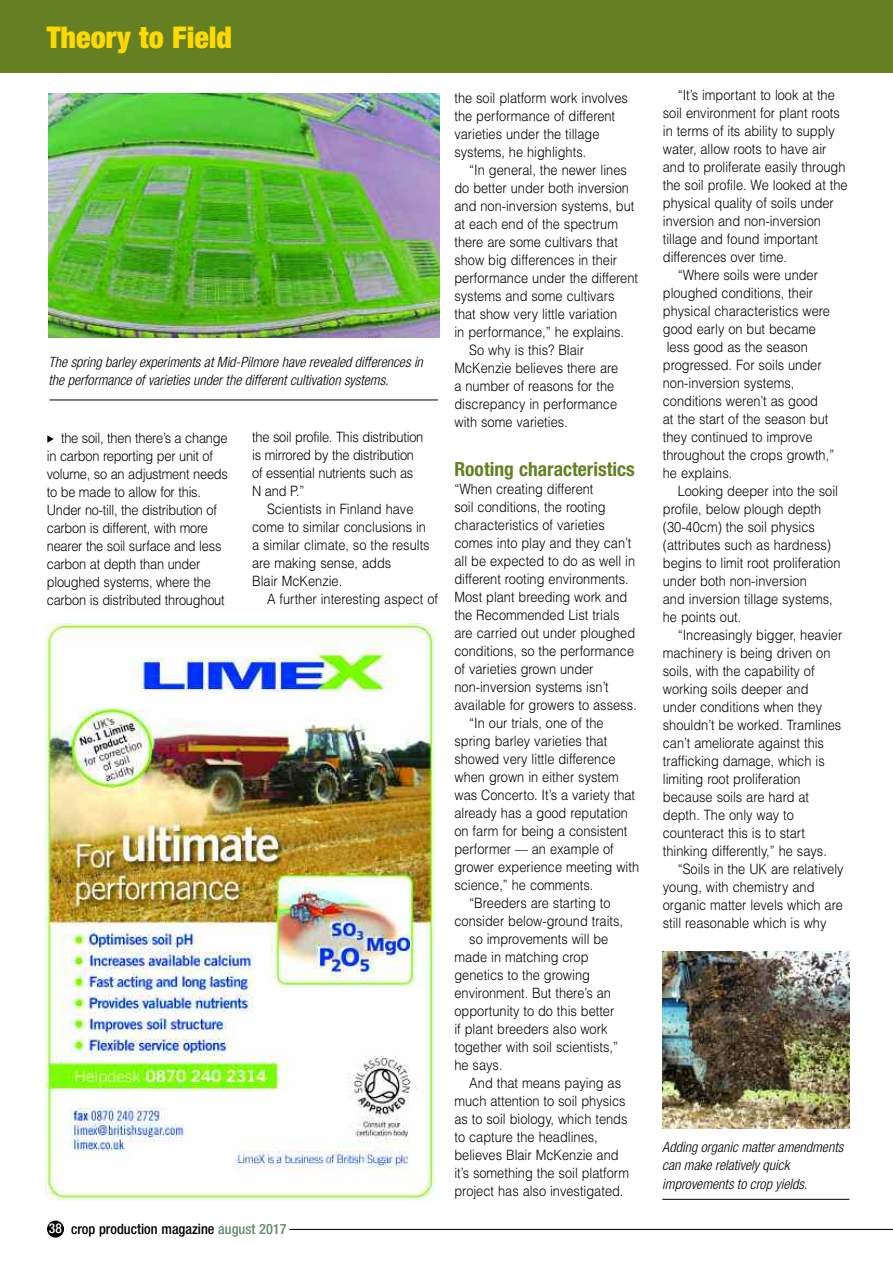
<style>
.page{position:relative;width:893px;height:1263px;background:#fff}
.page>*{position:absolute;margin:0;border:0;box-sizing:border-box;transform-origin:0 0}
.t1{font:900 condensed 30px "Helvetica Neue";color:#ffd902}
.t2{font:700 condensed 19.5px "Helvetica Neue";color:#648022}
.t3{font:300 14.25px/18px "Helvetica";color:#000;scale:.9 1}
.t4{font:italic 300 condensed 14.25px/18px "Helvetica Neue";color:#000}
.t5{font:500 condensed 14.25px "Helvetica Neue";color:#000}
.s1{font-size:13.5px;color:#fff}
.s2{color:#60896c}
</style>
<div class="page">
<div style="left:47px;top:1220px;width:17px;height:17px;background:#000;border-radius:50%"></div>
<hr style="left:289px;top:1229px;width:604px;height:1px;background:#000">
<img style="left:662px;top:951px;width:187px;height:178px">
<hr style="left:662px;top:1199px;width:187px;height:1px;background:#000">
<img style="left:49px;top:93px;width:391px;height:245px">
<hr style="left:49px;top:400px;width:389px;height:1px;background:#000">
<img style="left:45px;top:624px;width:390px;height:576px">
<div style="left:0;top:0;width:893px;height:72px;background:#648022"></div>
<h1 class="t1" style="left:47px;top:27px;width:187px">Theory to Field</h1>
<p class="t4" style="left:49px;top:354px;width:376px">The spring barley experiments at Mid-Pilmore have revealed differences in the performance of varieties under the different cultivation systems.</p>
<p class="t3" style="left:47px;top:429px;width:203px;text-indent:14px">the soil, then there’s a change in carbon reporting per unit of volume, so an adjustment needs to be made to allow for this.<br>Under no-till, the distribution of carbon is different, with more nearer the soil surface and less carbon at depth than under ploughed systems, where the carbon is distributed throughout</p>
<p class="t3" style="left:252px;top:428px;width:192px">the soil profile. This distribution is mirrored by the distribution of essential nutrients such as<br>N and P.”</p>
<p class="t3" style="left:252px;top:500px;width:199px;text-indent:15px">Scientists in Finland have come to similar conclusions in a similar climate, so the results are making sense, adds<br>Blair McKenzie.</p>
<p class="t3" style="left:267px;top:590px;width:192px">A further interesting aspect of</p>
<p class="t5" style="left:49px;top:1224px;width:239px"><span class="s1">38</span> crop production magazine <span class="s2">august 2017</span></p>
<p class="t3" style="left:454px;top:89px;width:194px">the soil platform work involves the performance of different varieties under the tillage systems, he highlights.</p>
<p class="t3" style="left:469px;top:161px;width:177px">“In general, the newer lines</p>
<p class="t3" style="left:454px;top:179px;width:196px">do better under both inversion</p>
<p class="t3" style="left:454px;top:197px;width:201px">and non-inversion systems, but</p>
<p class="t3" style="left:454px;top:215px;width:183px">at each end of the spectrum</p>
<p class="t3" style="left:454px;top:233px;width:183px">there are some cultivars that</p>
<p class="t3" style="left:454px;top:251px;width:182px">show big differences in their</p>
<p class="t3" style="left:454px;top:269px;width:205px">performance under the different</p>
<p class="t3" style="left:454px;top:287px;width:179px">systems and some cultivars</p>
<p class="t3" style="left:454px;top:305px;width:182px">that show very little variation</p>
<p class="t3" style="left:454px;top:323px;width:190px">in performance,” he explains.</p>
<p class="t3" style="left:469px;top:341px;width:129px">So why is this? Blair</p>
<p class="t3" style="left:454px;top:359px;width:184px">McKenzie believes there are</p>
<p class="t3" style="left:454px;top:377px;width:179px">a number of reasons for the</p>
<p class="t3" style="left:454px;top:395px;width:182px">discrepancy in performance</p>
<p class="t3" style="left:454px;top:413px;width:127px">with some varieties.</p>
<h2 class="t2" style="left:454px;top:462px;width:182px">Rooting characteristics</h2>
<p class="t3" style="left:454px;top:480px;width:156px">“When creating different</p>
<p class="t3" style="left:454px;top:498px;width:170px">soil conditions, the rooting</p>
<p class="t3" style="left:454px;top:516px;width:169px">characteristics of varieties</p>
<p class="t3" style="left:454px;top:534px;width:198px">comes into play and they can’t</p>
<p class="t3" style="left:454px;top:552px;width:202px">all be expected to do as well in</p>
<p class="t3" style="left:454px;top:570px;width:195px">different rooting environments.</p>
<p class="t3" style="left:454px;top:588px;width:194px">Most plant breeding work and</p>
<p class="t3" style="left:454px;top:606px;width:185px">the Recommended List trials</p>
<p class="t3" style="left:454px;top:624px;width:202px">are carried out under ploughed</p>
<p class="t3" style="left:454px;top:642px;width:201px">conditions, so the performance</p>
<p class="t3" style="left:454px;top:660px;width:156px">of varieties grown under</p>
<p class="t3" style="left:454px;top:678px;width:173px">non-inversion systems isn’t</p>
<p class="t3" style="left:454px;top:696px;width:204px">available for growers to assess.</p>
<p class="t3" style="left:469px;top:714px;width:151px">“In our trials, one of the</p>
<p class="t3" style="left:454px;top:732px;width:171px">spring barley varieties that</p>
<p class="t3" style="left:454px;top:750px;width:181px">showed very little difference</p>
<p class="t3" style="left:454px;top:768px;width:184px">when grown in either system</p>
<p class="t3" style="left:454px;top:786px;width:202px">was Concerto. It’s a variety that</p>
<p class="t3" style="left:454px;top:804px;width:194px">already has a good reputation</p>
<p class="t3" style="left:454px;top:822px;width:194px">on farm for being a consistent</p>
<p class="t3" style="left:454px;top:840px;width:179px">performer –– an example of</p>
<p class="t3" style="left:454px;top:858px;width:207px">grower experience meeting with</p>
<p class="t3" style="left:454px;top:876px;width:156px">science,” he comments.</p>
<p class="t3" style="left:469px;top:894px;width:158px">“Breeders are starting to</p>
<p class="t3" style="left:454px;top:912px;width:189px">consider below-ground traits,</p>
<p class="t3" style="left:469px;top:930px;width:156px">so improvements will be</p>
<p class="t3" style="left:454px;top:948px;width:150px">made in matching crop</p>
<p class="t3" style="left:454px;top:966px;width:152px">genetics to the growing</p>
<p class="t3" style="left:454px;top:984px;width:175px">environment. But there’s an</p>
<p class="t3" style="left:454px;top:1002px;width:179px">opportunity to do this better</p>
<p class="t3" style="left:454px;top:1020px;width:172px">if plant breeders also work</p>
<p class="t3" style="left:454px;top:1038px;width:183px">together with soil scientists,”</p>
<p class="t3" style="left:454px;top:1056px;width:55px">he says.</p>
<p class="t3" style="left:469px;top:1074px;width:170px">And that means paying as</p>
<p class="t3" style="left:454px;top:1092px;width:192px">much attention to soil physics</p>
<p class="t3" style="left:454px;top:1110px;width:194px">as to soil biology, which tends</p>
<p class="t3" style="left:454px;top:1128px;width:161px">to capture the headlines,</p>
<p class="t3" style="left:454px;top:1146px;width:184px">believes Blair McKenzie and</p>
<p class="t3" style="left:454px;top:1164px;width:196px">it’s something the soil platform</p>
<p class="t3" style="left:454px;top:1182px;width:189px">project has also investigated.</p>
<p class="t3" style="left:678px;top:86px;width:176px">“It’s important to look at the</p>
<p class="t3" style="left:663px;top:104px;width:198px">soil environment for plant roots</p>
<p class="t3" style="left:663px;top:122px;width:193px">in terms of its ability to supply</p>
<p class="t3" style="left:663px;top:140px;width:183px">water, allow roots to have air</p>
<p class="t3" style="left:663px;top:158px;width:205px">and to proliferate easily through</p>
<p class="t3" style="left:663px;top:176px;width:207px">the soil profile. We looked at the</p>
<p class="t3" style="left:663px;top:194px;width:192px">physical quality of soils under</p>
<p class="t3" style="left:663px;top:212px;width:177px">inversion and non-inversion</p>
<p class="t3" style="left:663px;top:230px;width:174px">tillage and found important</p>
<p class="t3" style="left:663px;top:248px;width:140px">differences over time.</p>
<p class="t3" style="left:678px;top:266px;width:157px">“Where soils were under</p>
<p class="t3" style="left:663px;top:284px;width:169px">ploughed conditions, their</p>
<p class="t3" style="left:663px;top:302px;width:187px">physical characteristics were</p>
<p class="t3" style="left:663px;top:320px;width:172px">good early on but became</p>
<p class="t3" style="left:667px;top:338px;width:158px">less good as the season</p>
<p class="t3" style="left:663px;top:356px;width:178px">progressed. For soils under</p>
<p class="t3" style="left:663px;top:374px;width:148px">non-inversion systems,</p>
<p class="t3" style="left:663px;top:392px;width:174px">conditions weren’t as good</p>
<p class="t3" style="left:663px;top:410px;width:186px">at the start of the season but</p>
<p class="t3" style="left:663px;top:428px;width:168px">they continued to improve</p>
<p class="t3" style="left:663px;top:446px;width:192px">throughout the crops growth,”</p>
<p class="t3" style="left:663px;top:464px;width:79px">he explains.</p>
<p class="t3" style="left:678px;top:482px;width:180px">Looking deeper into the soil</p>
<p class="t3" style="left:663px;top:500px;width:177px">profile, below plough depth</p>
<p class="t3" style="left:663px;top:518px;width:171px">(30-40cm) the soil physics</p>
<p class="t3" style="left:663px;top:536px;width:188px">(attributes such as hardness)</p>
<p class="t3" style="left:663px;top:554px;width:199px">begins to limit root proliferation</p>
<p class="t3" style="left:663px;top:572px;width:161px">under both non-inversion</p>
<p class="t3" style="left:663px;top:590px;width:190px">and inversion tillage systems,</p>
<p class="t3" style="left:663px;top:608px;width:89px">he points out.</p>
<p class="t3" style="left:678px;top:626px;width:184px">“Increasingly bigger, heavier</p>
<p class="t3" style="left:663px;top:644px;width:188px">machinery is being driven on</p>
<p class="t3" style="left:663px;top:662px;width:170px">soils, with the capability of</p>
<p class="t3" style="left:663px;top:680px;width:163px">working soils deeper and</p>
<p class="t3" style="left:663px;top:698px;width:179px">under conditions when they</p>
<p class="t3" style="left:663px;top:716px;width:200px">shouldn’t be worked. Tramlines</p>
<p class="t3" style="left:663px;top:734px;width:181px">can’t ameliorate against this</p>
<p class="t3" style="left:663px;top:752px;width:181px">trafficking damage, which is</p>
<p class="t3" style="left:663px;top:770px;width:155px">limiting root proliferation</p>
<p class="t3" style="left:663px;top:788px;width:164px">because soils are hard at</p>
<p class="t3" style="left:663px;top:806px;width:147px">depth. The only way to</p>
<p class="t3" style="left:663px;top:824px;width:159px">counteract this is to start</p>
<p class="t3" style="left:663px;top:842px;width:184px">thinking differently,” he says.</p>
<p class="t3" style="left:678px;top:860px;width:186px">“Soils in the UK are relatively</p>
<p class="t3" style="left:663px;top:878px;width:170px">young, with chemistry and</p>
<p class="t3" style="left:663px;top:896px;width:202px">organic matter levels which are</p>
<p class="t3" style="left:663px;top:914px;width:183px">still reasonable which is why</p>
<p class="t4" style="left:662px;top:1140px;width:183px">Adding organic matter amendments can make relatively quick improvements to crop yields.</p>
</div>
